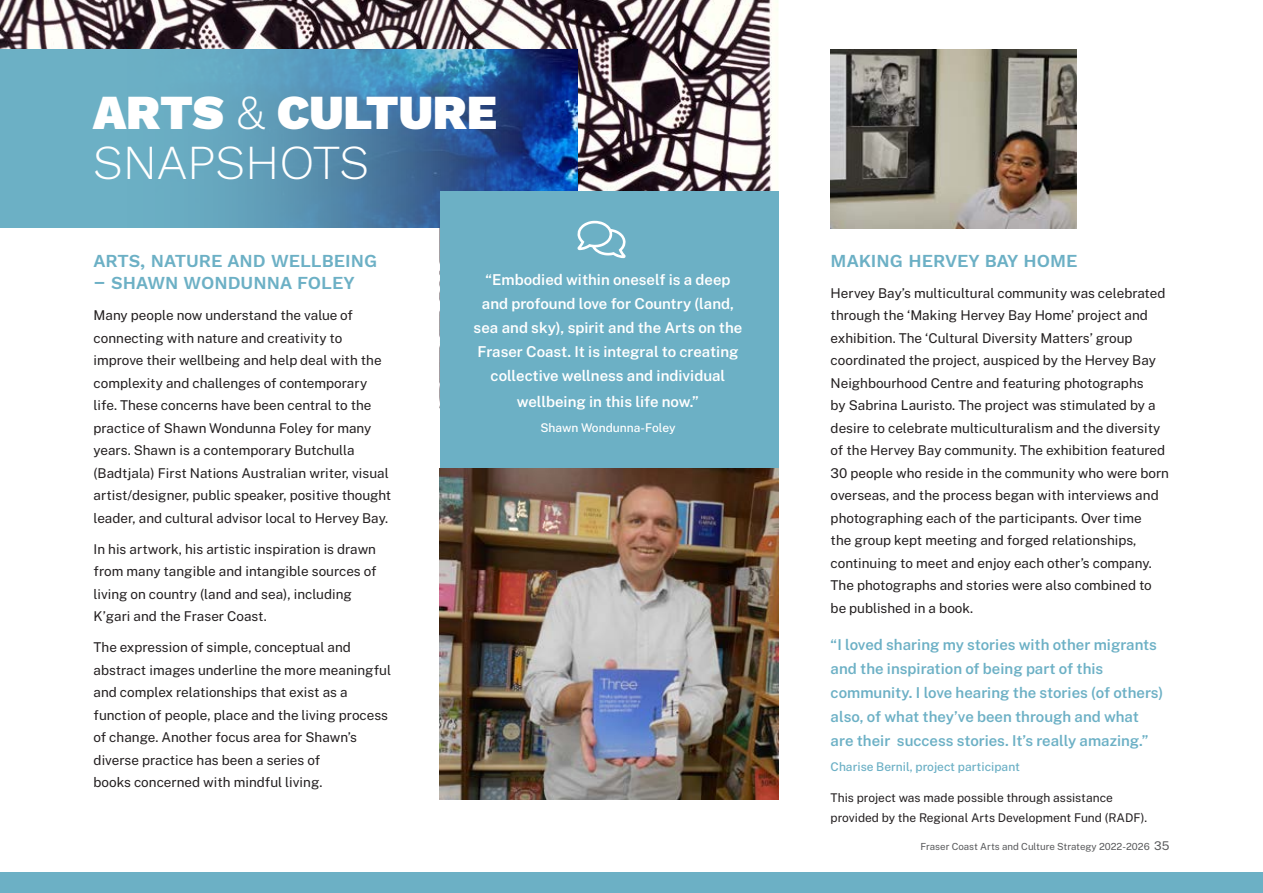
<style>
.page{position:relative;width:1263px;height:893px;background:#fff}
.page>*{position:absolute;margin:0;border:0;box-sizing:border-box;transform-origin:0 0}
.t1{font:900 48px/49.5px "Work Sans";color:#fff}
.t2{font:600 18px "Work Sans";color:#6cb0c5}
.t3{font:600 15px/24px "Public Sans";color:#6cb0c5}
.t4{font:600 15px/24px "Public Sans";color:#fff;text-align:center}
.t5{font:13.5px/22.5px "Public Sans";color:#231f20}
.t6{font:12px/19.5px "Public Sans";color:#231f20}
.t7{font:500 12px "Public Sans";color:#6cb0c5}
.t8{font:500 12px "Public Sans";color:#fff}
.t9{font:9.75px "Public Sans";color:#58595b}
.s1{font-weight:300}
.s2{font-size:12px}
</style>
<div class="page">
<img style="left:0;top:0;width:778px;height:408px">
<div style="left:0;top:872px;width:1263px;height:21px;background:#6cb0c5"></div>
<img style="left:440px;top:468px;width:338px;height:331px">
<img style="left:831px;top:50px;width:246px;height:178px">
<img style="left:0;top:50px;width:577px;height:178px">
<div style="left:440px;top:191px;width:338px;height:277px;background:#6cb0c5"></div>
<svg style="left:577px;top:221px;width:49px;height:37px"></svg>
<h1 class="t1" style="left:93px;top:86px;width:405px">ARTS <span class="s1">&amp;</span> CULTURE<br><span class="s1">SNAPSHOTS</span></h1>
<h2 class="t2" style="left:94px;top:247px;width:285px">ARTS, NATURE AND WELLBEING</h2>
<h2 class="t2" style="left:94px;top:269px;width:263px">– SHAWN WONDUNNA FOLEY</h2>
<p class="t5" style="left:94px;top:303px;width:299px">Many people now understand the value of connecting with nature and creativity to improve their wellbeing and help deal with the complexity and challenges of contemporary life. These concerns have been central to the practice of Shawn Wondunna Foley for many years. Shawn is a contemporary Butchulla (Badtjala) First Nations Australian writer, visual artist/designer, public speaker, positive thought leader, and cultural advisor local to Hervey Bay.</p>
<p class="t5" style="left:94px;top:537px;width:284px">In his artwork, his artistic inspiration is drawn from many tangible and intangible sources of living on country (land and sea), including K’gari and the Fraser Coast.</p>
<p class="t5" style="left:94px;top:635px;width:299px">The expression of simple, conceptual and abstract images underline the more meaningful and complex relationships that exist as a function of people, place and the living process of change. Another focus area for Shawn’s diverse practice has been a series of<br>books concerned with mindful living.</p>
<p class="t4" style="left:474px;top:267px;width:270px">“Embodied within oneself is a deep and profound love for Country (land, sea and sky), spirit and the Arts on the Fraser Coast. It is integral to creating collective wellness and individual</p>
<p class="t4" style="left:517px;top:388px;width:184px">wellbeing in this life now.”</p>
<p class="t8" style="left:540px;top:419px;width:137px">Shawn Wondunna-Foley</p>
<h2 class="t2" style="left:831px;top:247px;width:248px">MAKING HERVEY BAY HOME</h2>
<p class="t5" style="left:831px;top:281px;width:340px">Hervey Bay’s multicultural community was celebrated through the ‘Making Hervey Bay Home’ project and exhibition. The ‘Cultural Diversity Matters’ group coordinated the project, auspiced by the Hervey Bay Neighbourhood Centre and featuring photographs<br>by Sabrina Lauristo. The project was stimulated by a desire to celebrate multiculturalism and the diversity of the Hervey Bay community. The exhibition featured 30 people who reside in the community who were born overseas, and the process began with interviews and photographing each of the participants. Over time<br>the group kept meeting and forged relationships, continuing to meet and enjoy each other’s company.<br>The photographs and stories were also combined to be published in a book.</p>
<p class="t3" style="left:831px;top:631px;width:334px">“I loved sharing my stories with other migrants and the inspiration of being part of this community. I love hearing the stories (of others) also, of what they’ve been through and what are their success stories. It’s really amazing.”</p>
<p class="t7" style="left:831px;top:758px;width:191px">Charise Bernil, project participant</p>
<p class="t6" style="left:831px;top:787px;width:318px">This project was made possible through assistance provided by the Regional Arts Development Fund (RADF).</p>
<p class="t9" style="left:920px;top:840px;width:251px">Fraser Coast Arts and Culture Strategy 2022-2026 <span class="s2">35</span></p>
</div>
